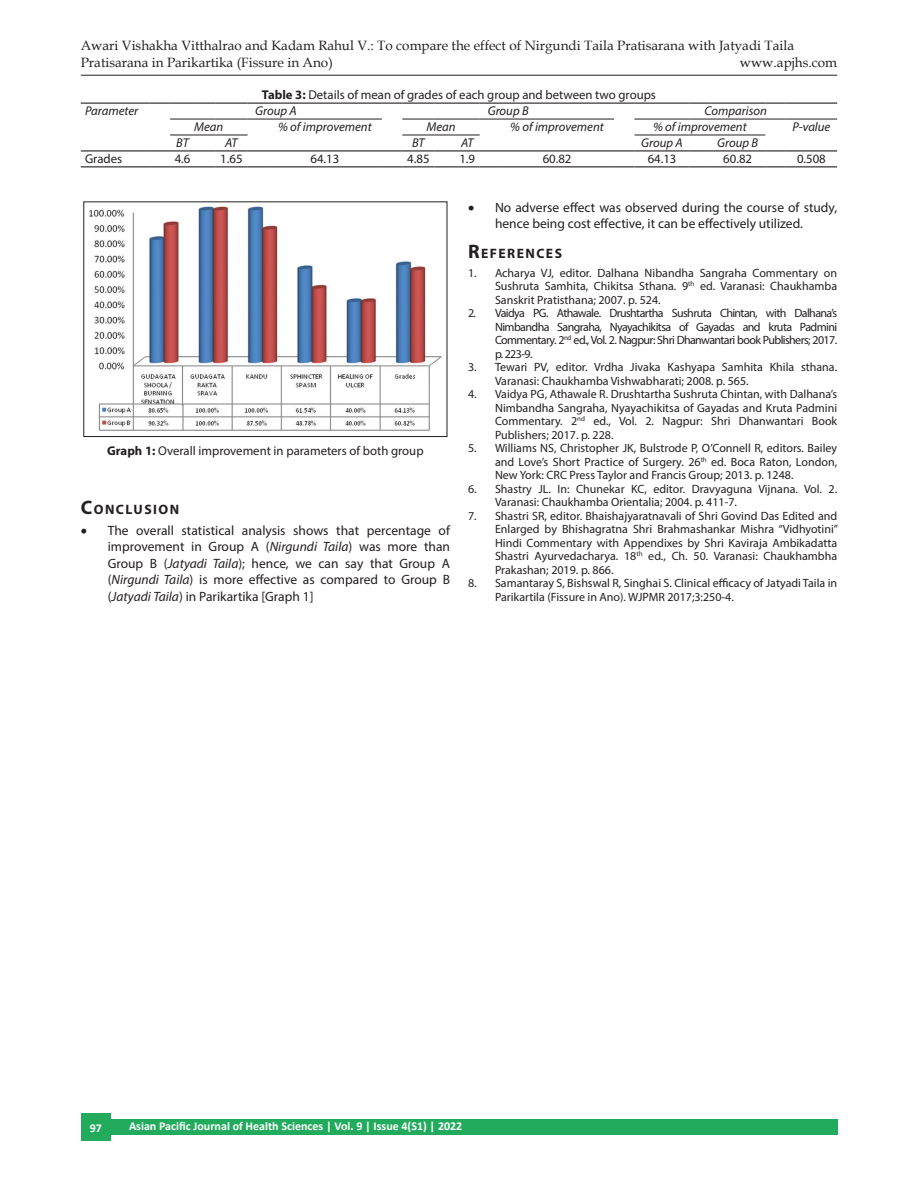
<style>
.page{position:relative;width:918px;height:1188px;background:#fff}
.page>*{position:absolute;margin:0;border:0;box-sizing:border-box;transform-origin:0 0}
.t1{font:700 13.65px "Myriad Pro";letter-spacing:.105em;color:#231f20}
.L{font:13.5px/16.5px "Myriad Pro";color:#231f20;text-align:justify}
.t2{font:13.5px/16.5px "Book Antiqua";color:#231f20}
.TCH{font:italic 12.75px "Myriad Pro";color:#231f20}
.TT{font:12.75px "Myriad Pro";color:#231f20}
.FGC{font:12.75px "Myriad Pro";color:#231f20}
.TBL{font:12.75px "Myriad Pro";color:#231f20}
.REF{font:12px/13.5px "Myriad Pro";color:#231f20;text-align:justify}
.t3{font:700 12px "Calibri";color:#fff}
.s1{font-weight:700}
.s2{font-size:19.5px}
.s3{font-style:italic}
</style>
<div class="page">
<hr style="left:81px;top:75px;width:756px;height:1px;background:#231f20">
<div style="left:111px;top:1119px;width:726px;height:16px;background:#22ab5d"></div>
<div style="left:81px;top:1113px;width:30px;height:27px;background:#22ab5d"></div>
<hr style="left:81px;top:166px;width:69px;height:1px;background:#231f20">
<svg style="left:150px;top:166px;width:65px;height:1px"></svg>
<hr style="left:215px;top:166px;width:33px;height:1px;background:#231f20">
<svg style="left:248px;top:166px;width:20px;height:1px"></svg>
<hr style="left:268px;top:166px;width:114px;height:1px;background:#231f20">
<svg style="left:382px;top:166px;width:20px;height:1px"></svg>
<hr style="left:402px;top:166px;width:33px;height:1px;background:#231f20">
<svg style="left:435px;top:166px;width:65px;height:1px"></svg>
<hr style="left:500px;top:166px;width:114px;height:1px;background:#231f20">
<svg style="left:614px;top:166px;width:20px;height:1px"></svg>
<hr style="left:634px;top:166px;width:56px;height:1px;background:#231f20">
<svg style="left:690px;top:166px;width:20px;height:1px"></svg>
<hr style="left:710px;top:166px;width:55px;height:1px;background:#231f20">
<svg style="left:765px;top:166px;width:21px;height:1px"></svg>
<hr style="left:786px;top:166px;width:51px;height:1px;background:#231f20">
<hr style="left:81px;top:103px;width:69px;height:1px;background:#231f20">
<svg style="left:150px;top:103px;width:65px;height:1px"></svg>
<hr style="left:215px;top:103px;width:33px;height:1px;background:#231f20">
<svg style="left:248px;top:103px;width:20px;height:1px"></svg>
<hr style="left:268px;top:103px;width:114px;height:1px;background:#231f20">
<hr style="left:402px;top:103px;width:33px;height:1px;background:#231f20">
<svg style="left:435px;top:103px;width:65px;height:1px"></svg>
<hr style="left:500px;top:103px;width:114px;height:1px;background:#231f20">
<hr style="left:634px;top:103px;width:56px;height:1px;background:#231f20">
<svg style="left:690px;top:103px;width:20px;height:1px"></svg>
<hr style="left:710px;top:103px;width:55px;height:1px;background:#231f20">
<svg style="left:765px;top:103px;width:21px;height:1px"></svg>
<hr style="left:786px;top:103px;width:51px;height:1px;background:#231f20">
<hr style="left:81px;top:150px;width:69px;height:1px;background:#231f20">
<svg style="left:150px;top:150px;width:65px;height:1px"></svg>
<hr style="left:215px;top:150px;width:33px;height:1px;background:#231f20">
<hr style="left:268px;top:150px;width:114px;height:1px;background:#231f20">
<hr style="left:402px;top:150px;width:33px;height:1px;background:#231f20">
<hr style="left:500px;top:150px;width:114px;height:1px;background:#231f20">
<hr style="left:634px;top:150px;width:56px;height:1px;background:#231f20">
<svg style="left:690px;top:150px;width:20px;height:1px"></svg>
<hr style="left:710px;top:150px;width:55px;height:1px;background:#231f20">
<hr style="left:786px;top:150px;width:51px;height:1px;background:#231f20">
<svg style="left:170px;top:119px;width:45px;height:1px"></svg>
<hr style="left:215px;top:119px;width:33px;height:1px;background:#231f20">
<hr style="left:268px;top:119px;width:114px;height:1px;background:#231f20">
<hr style="left:402px;top:119px;width:33px;height:1px;background:#231f20">
<hr style="left:500px;top:119px;width:114px;height:1px;background:#231f20">
<hr style="left:634px;top:119px;width:56px;height:1px;background:#231f20">
<svg style="left:690px;top:119px;width:20px;height:1px"></svg>
<hr style="left:710px;top:119px;width:55px;height:1px;background:#231f20">
<hr style="left:786px;top:119px;width:51px;height:1px;background:#231f20">
<svg style="left:170px;top:135px;width:45px;height:1px"></svg>
<hr style="left:215px;top:135px;width:33px;height:1px;background:#231f20">
<hr style="left:402px;top:135px;width:33px;height:1px;background:#231f20">
<svg style="left:435px;top:135px;width:45px;height:1px"></svg>
<hr style="left:634px;top:135px;width:56px;height:1px;background:#231f20">
<svg style="left:690px;top:135px;width:20px;height:1px"></svg>
<hr style="left:710px;top:135px;width:55px;height:1px;background:#231f20">
<svg style="left:248px;top:119px;width:20px;height:1px"></svg>
<svg style="left:248px;top:150px;width:20px;height:1px"></svg>
<svg style="left:382px;top:103px;width:20px;height:1px"></svg>
<svg style="left:382px;top:150px;width:20px;height:1px"></svg>
<svg style="left:435px;top:119px;width:65px;height:1px"></svg>
<svg style="left:435px;top:150px;width:65px;height:1px"></svg>
<svg style="left:614px;top:103px;width:20px;height:1px"></svg>
<svg style="left:614px;top:150px;width:20px;height:1px"></svg>
<svg style="left:765px;top:119px;width:21px;height:1px"></svg>
<svg style="left:765px;top:150px;width:21px;height:1px"></svg>
<img style="left:89px;top:206px;width:353px;height:225px">
<div style="left:84px;top:202px;width:363px;height:235px;border:1px solid #231f20"></div>
<p class="t2" style="left:81px;top:37px;width:715px">Awari Vishakha Vitthalrao and Kadam Rahul V.: To compare the effect of Nirgundi Taila Pratisarana with Jatyadi Taila<br>Pratisarana in Parikartika (Fissure in Ano)</p>
<p class="t2" style="left:740px;top:54px;width:99px">www.apjhs.com</p>
<p class="TT" style="left:262px;top:87px;width:396px"><span class="s1">Table 3:</span> Details of mean of grades of each group and between two groups</p>
<p class="TCH" style="left:85px;top:103px;width:55px">Parameter</p>
<p class="TCH" style="left:255px;top:103px;width:43px">Group A</p>
<p class="TCH" style="left:488px;top:103px;width:42px">Group B</p>
<p class="TCH" style="left:705px;top:103px;width:64px">Comparison</p>
<p class="TCH" style="left:194px;top:119px;width:31px">Mean</p>
<p class="TCH" style="left:278px;top:119px;width:95px">% of improvement</p>
<p class="TCH" style="left:426px;top:119px;width:31px">Mean</p>
<p class="TCH" style="left:510px;top:119px;width:95px">% of improvement</p>
<p class="TCH" style="left:653px;top:119px;width:95px">% of improvement</p>
<p class="TCH" style="left:793px;top:119px;width:39px">P‑value</p>
<p class="TCH" style="left:176px;top:135px;width:14px">BT</p>
<p class="TCH" style="left:225px;top:135px;width:14px">AT</p>
<p class="TCH" style="left:412px;top:135px;width:14px">BT</p>
<p class="TCH" style="left:461px;top:135px;width:14px">AT</p>
<p class="TCH" style="left:641px;top:135px;width:43px">Group A</p>
<p class="TCH" style="left:717px;top:135px;width:42px">Group B</p>
<p class="TBL" style="left:85px;top:150px;width:39px">Grades</p>
<p class="TBL" style="left:175px;top:150px;width:17px">4.6</p>
<p class="TBL" style="left:220px;top:150px;width:24px">1.65</p>
<p class="TBL" style="left:311px;top:150px;width:30px">64.13</p>
<p class="TBL" style="left:407px;top:150px;width:24px">4.85</p>
<p class="TBL" style="left:459px;top:150px;width:17px">1.9</p>
<p class="TBL" style="left:543px;top:150px;width:30px">60.82</p>
<p class="TBL" style="left:648px;top:150px;width:30px">64.13</p>
<p class="TBL" style="left:723px;top:150px;width:30px">60.82</p>
<p class="TBL" style="left:797px;top:150px;width:30px">0.508</p>
<p class="FGC" style="left:107px;top:443px;width:318px"><span class="s1">Graph 1:</span> Overall improvement in parameters of both group</p>
<h1 class="t1" style="left:81px;top:501px;width:100px"><span class="s2">C</span>ONCLUSION</h1>
<p class="L" style="left:108px;top:522px;width:344px;text-indent:-27px">• The overall statistical analysis shows that percentage of improvement in Group A (<span class="s3">Nirgundi Taila</span>) was more than Group B (<span class="s3">Jatyadi Taila</span>); hence, we can say that Group A (<span class="s3">Nirgundi Taila</span>) is more effective as compared to Group B (<span class="s3">Jatyadi Taila</span>) in Parikartika [Graph 1]</p>
<p class="L" style="left:468px;top:199px;width:371px;text-align:center">• No adverse effect was observed during the course of study, hence being cost effective, it can be effectively utilized.</p>
<h1 class="t1" style="left:468px;top:244px;width:96px"><span class="s2">R</span>EFERENCES</h1>
<p class="REF" style="left:495px;top:266px;width:344px;text-indent:-27px">1. Acharya VJ, editor. Dalhana Nibandha Sangraha Commentary on Sushruta Samhita, Chikitsa Sthana. 9<sup>th</sup> ed. Varanasi: Chaukhamba Sanskrit Pratisthana; 2007. p. 524.</p>
<p class="REF" style="left:495px;top:306px;width:344px;text-indent:-27px">2. Vaidya PG. Athawale. Drushtartha Sushruta Chintan, with Dalhana’s Nimbandha Sangraha, Nyayachikitsa of Gayadas and kruta Padmini Commentary. 2<sup>nd</sup> ed., Vol. 2. Nagpur: Shri Dhanwantari book Publishers; 2017. p. 223-9.</p>
<p class="REF" style="left:495px;top:360px;width:344px;text-indent:-27px">3. Tewari PV, editor. Vrdha Jivaka Kashyapa Samhita Khila sthana.<br>Varanasi: Chaukhamba Vishwabharati; 2008. p. 565.</p>
<p class="REF" style="left:495px;top:387px;width:344px;text-indent:-27px">4. Vaidya PG, Athawale R. Drushtartha Sushruta Chintan, with Dalhana’s Nimbandha Sangraha, Nyayachikitsa of Gayadas and Kruta Padmini Commentary. 2<sup>nd</sup> ed., Vol. 2. Nagpur: Shri Dhanwantari Book Publishers; 2017. p. 228.</p>
<p class="REF" style="left:495px;top:441px;width:344px;text-indent:-27px">5. Williams NS, Christopher JK, Bulstrode P, O’Connell R, editors. Bailey and Love’s Short Practice of Surgery. 26<sup>th</sup> ed. Boca Raton, London, New York: CRC Press Taylor and Francis Group; 2013. p. 1248.</p>
<p class="REF" style="left:495px;top:482px;width:344px;text-indent:-27px">6. Shastry JL. In: Chunekar KC, editor. Dravyaguna Vijnana. Vol. 2.<br>Varanasi: Chaukhamba Orientalia; 2004. p. 411-7.</p>
<p class="REF" style="left:495px;top:509px;width:345px;text-indent:-27px">7. Shastri SR, editor. Bhaishajyaratnavali of Shri Govind Das Edited and Enlarged by Bhishagratna Shri Brahmashankar Mishra “Vidhyotini” Hindi Commentary with Appendixes by Shri Kaviraja Ambikadatta Shastri Ayurvedacharya. 18<sup>th</sup> ed., Ch. 50. Varanasi: Chaukhambha Prakashan; 2019. p. 866.</p>
<p class="REF" style="left:495px;top:576px;width:344px;text-indent:-27px">8. Samantaray S, Bishswal R, Singhai S. Clinical efficacy of Jatyadi Taila in<br>Parikartila (Fissure in Ano). WJPMR 2017;3:250-4.</p>
<p class="t3" style="left:90px;top:1120px;width:14px">97</p>
<p class="t3" style="left:129px;top:1117px;width:335px">Asian Pacific Journal of Health Sciences | Vol. 9 | Issue 4(S1) | 2022</p>
</div>
